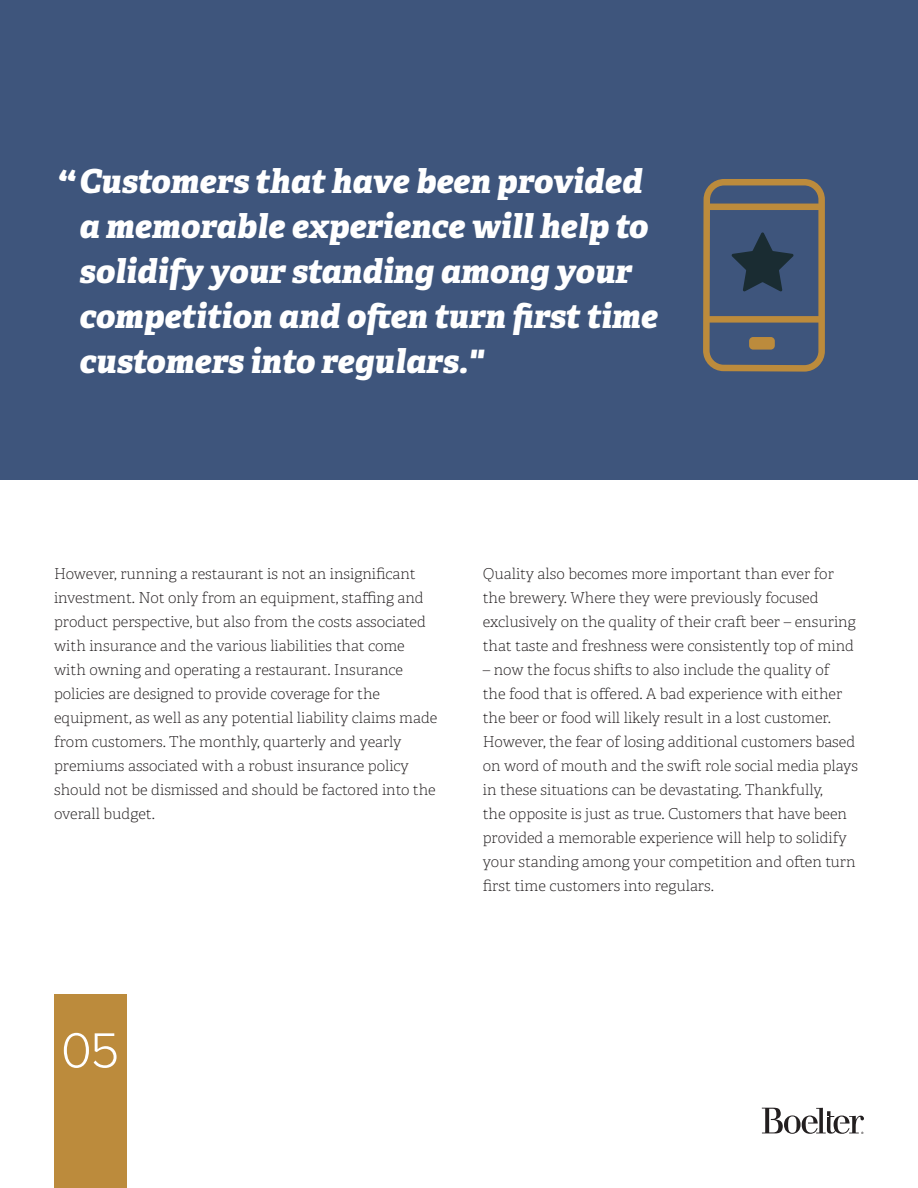
<style>
.page{position:relative;width:918px;height:1188px;background:#fff}
.page>*{position:absolute;margin:0;border:0;box-sizing:border-box;transform-origin:0 0}
.t1{font:300 51px "Proxima Nova";color:#fff}
.t2{font:italic 45.15px "Adelle PE Eb";color:#fff}
.t3{font:italic 33.15px/45px "Adelle PE Eb";color:#fff}
.t4{font:15px/24px "Adelle PE Th";color:#231f20}
</style>
<div class="page">
<svg style="left:762px;top:1108px;width:102px;height:26px"></svg>
<div style="left:0;top:0;width:918px;height:480px;background:#3e557c"></div>
<div style="left:54px;top:995px;width:72px;height:193px;background:#bc8b3c"></div>
<svg style="left:703px;top:179px;width:122px;height:193px"></svg>
<div style="left:749px;top:337px;width:26px;height:13px;background:#bc8b3c;border-radius:4px"></div>
<p class="t3" style="left:79px;top:158px;width:580px">Customers that have been provided a memorable experience will help to solidify your standing among your competition and often turn first time customers into regulars."</p>
<p class="t2" style="left:54px;top:156px;width:21px">“</p>
<p class="t4" style="left:54px;top:562px;width:385px">However, running a restaurant is not an insignificant investment. Not only from an equipment, staffing and product perspective, but also from the costs associated with insurance and the various liabilities that come with owning and operating a restaurant. Insurance policies are designed to provide coverage for the equipment, as well as any potential liability claims made from customers. The monthly, quarterly and yearly premiums associated with a robust insurance policy should not be dismissed and should be factored into the overall budget.</p>
<p class="t4" style="left:483px;top:562px;width:374px">Quality also becomes more important than ever for the brewery. Where they were previously focused exclusively on the quality of their craft beer – ensuring that taste and freshness were consistently top of mind</p>
<p class="t4" style="left:483px;top:658px;width:377px">– now the focus shifts to also include the quality of<br>the food that is offered. A bad experience with either the beer or food will likely result in a lost customer.<br>However, the fear of losing additional customers based on word of mouth and the swift role social media plays in these situations can be devastating. Thankfully,<br>the opposite is just as true. Customers that have been provided a memorable experience will help to solidify your standing among your competition and often turn first time customers into regulars.</p>
<p class="t1" style="left:61px;top:1020px;width:60px">05</p>
</div>
